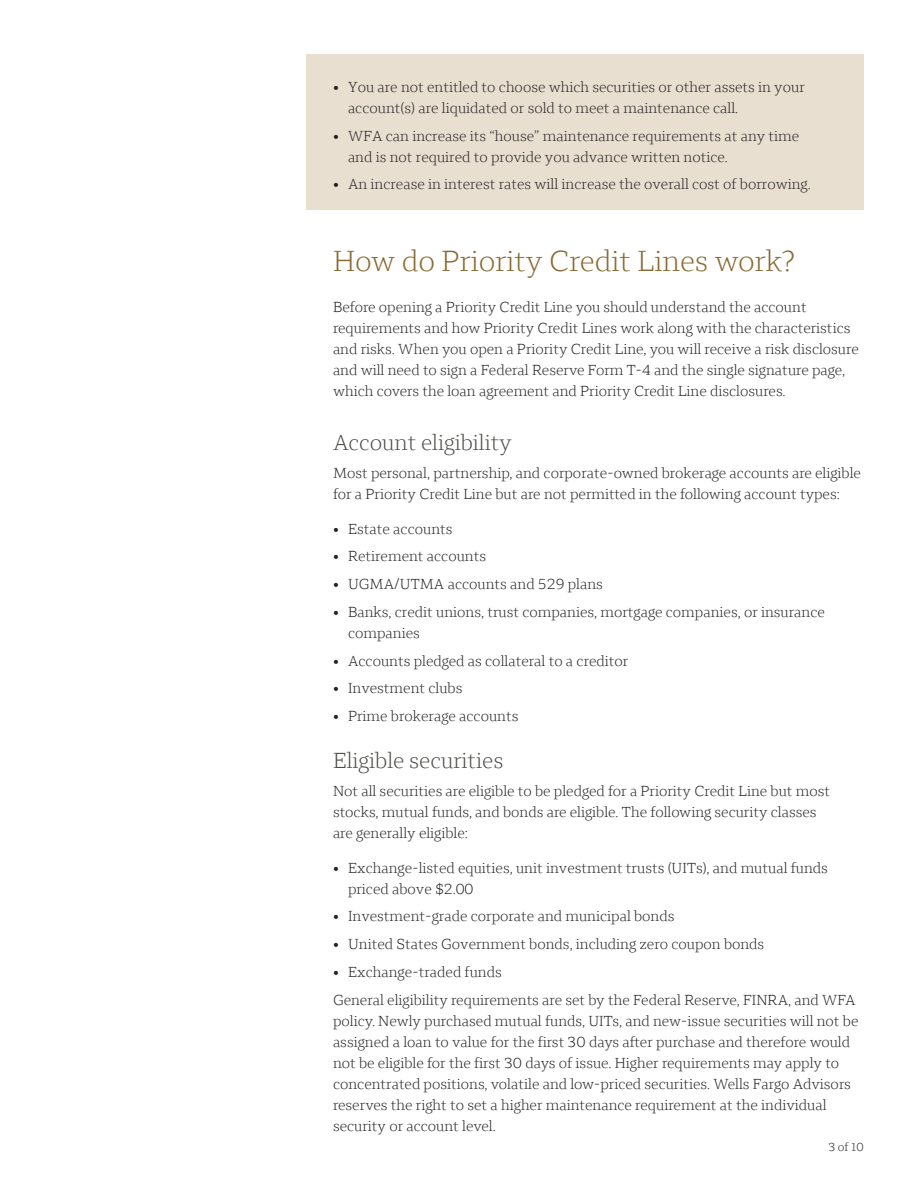
<style>
.page{position:relative;width:918px;height:1188px;background:#fff}
.page>*{position:absolute;margin:0;border:0;box-sizing:border-box;transform-origin:0 0}
.t1{font:300 30px "Wells Fargo Serif";color:#896a32}
.t2{font:300 22.5px "Wells Fargo Serif";color:#4c4b46}
.t3{font:300 15px/21px "Wells Fargo Serif";color:#231f20}
.t4{font:300 12px "Wells Fargo Serif";color:#231f20}
.s1{font-family:"Wells Fargo Sans";font-weight:400}
</style>
<div class="page">
<div style="left:306px;top:54px;width:558px;height:155px;background:#e8dfd1"></div>
<p class="t3" style="left:348px;top:76px;width:458px;text-indent:-15px"><span class="s1">•</span> You are not entitled to choose which securities or other assets in your account(s) are liquidated or sold to meet a maintenance call.</p>
<p class="t3" style="left:348px;top:125px;width:453px;text-indent:-15px"><span class="s1">•</span> WFA can increase its “house” maintenance requirements at any time and is not required to provide you advance written notice.</p>
<p class="t3" style="left:333px;top:174px;width:479px"><span class="s1">•</span> An increase in interest rates will increase the overall cost of borrowing.</p>
<h2 class="t1" style="left:333px;top:243px;width:464px">How do Priority Credit Lines work?</h2>
<p class="t3" style="left:333px;top:297px;width:527px">Before opening a Priority Credit Line you should understand the account requirements and how Priority Credit Lines work along with the characteristics and risks. When you open a Priority Credit Line, you will receive a risk disclosure and will need to sign a Federal Reserve Form T-4 and the single signature page, which covers the loan agreement and Priority Credit Line disclosures.</p>
<h3 class="t2" style="left:333px;top:429px;width:180px">Account eligibility</h3>
<p class="t3" style="left:333px;top:462px;width:530px">Most personal, partnership, and corporate-owned brokerage accounts are eligible for a Priority Credit Line but are not permitted in the following account types:</p>
<p class="t3" style="left:333px;top:518px;width:121px"><span class="s1">•</span> Estate accounts</p>
<p class="t3" style="left:333px;top:546px;width:155px"><span class="s1">•</span> Retirement accounts</p>
<p class="t3" style="left:333px;top:573px;width:271px"><span class="s1">•</span> UGMA/UTMA accounts and 529 plans</p>
<p class="t3" style="left:348px;top:601px;width:478px;text-indent:-15px"><span class="s1">•</span> Banks, credit unions, trust companies, mortgage companies, or insurance companies</p>
<p class="t3" style="left:333px;top:650px;width:297px"><span class="s1">•</span> Accounts pledged as collateral to a creditor</p>
<p class="t3" style="left:333px;top:678px;width:131px"><span class="s1">•</span> Investment clubs</p>
<p class="t3" style="left:333px;top:705px;width:187px"><span class="s1">•</span> Prime brokerage accounts</p>
<h3 class="t2" style="left:333px;top:747px;width:172px">Eligible securities</h3>
<p class="t3" style="left:333px;top:780px;width:499px">Not all securities are eligible to be pledged for a Priority Credit Line but most stocks, mutual funds, and bonds are eligible. The following security classes are generally eligible:</p>
<p class="t3" style="left:348px;top:857px;width:482px;text-indent:-15px"><span class="s1">•</span> Exchange-listed equities, unit investment trusts (UITs), and mutual funds priced above $2.00</p>
<p class="t3" style="left:333px;top:906px;width:343px"><span class="s1">•</span> Investment-grade corporate and municipal bonds</p>
<p class="t3" style="left:333px;top:933px;width:433px"><span class="s1">•</span> United States Government bonds, including zero coupon bonds</p>
<p class="t3" style="left:333px;top:961px;width:170px"><span class="s1">•</span> Exchange-traded funds</p>
<p class="t3" style="left:333px;top:989px;width:527px">General eligibility requirements are set by the Federal Reserve, FINRA, and WFA policy. Newly purchased mutual funds, UITs, and new-issue securities will not be assigned a loan to value for the first 30 days after purchase and therefore would not be eligible for the first 30 days of issue. Higher requirements may apply to concentrated positions, volatile and low-priced securities. Wells Fargo Advisors reserves the right to set a higher maintenance requirement at the individual security or account level.</p>
<p class="t4" style="left:828px;top:1140px;width:37px">3 of 10</p>
</div>
